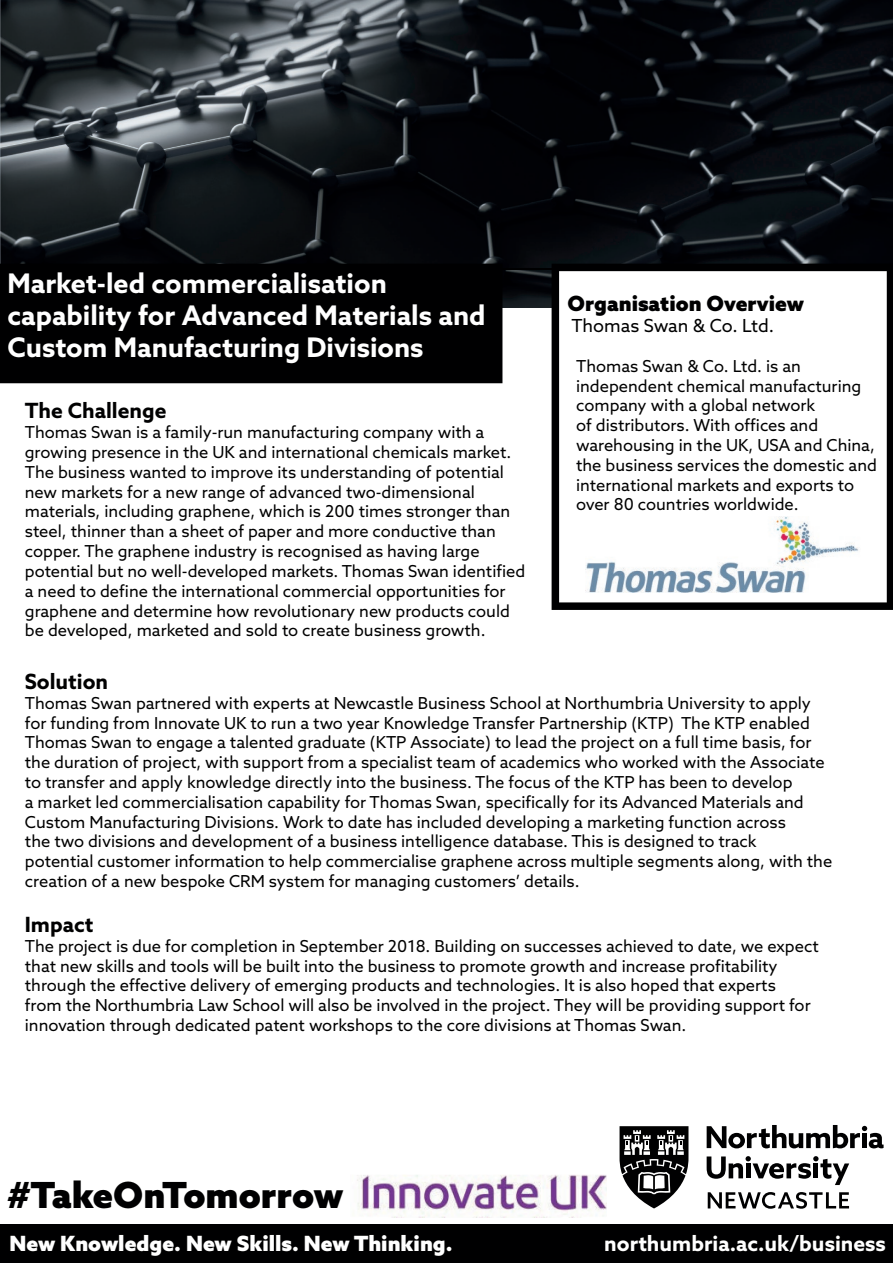
<style>
.page{position:relative;width:893px;height:1263px;background:#fff}
.page>*{position:absolute;margin:0;border:0;box-sizing:border-box;transform-origin:0 0}
.t1{font:900 36px "Azo Sans";color:#000001}
.t2{font:700 27px/32.4px "Azo Sans";color:#fff}
.t3{font:900 21px "Azo Sans";color:#fff}
.t4{font:700 21px "Azo Sans";color:#000001}
.t5{font:700 21px "Azo Sans";color:#fff}
.t6{font:900 21px "Azo Sans";color:#000001}
.t7{font:18px "Azo Sans";color:#000001}
.t8{font:16.5px/19.8px "Azo Sans";color:#000001}
</style>
<div class="page">
<img style="left:0;top:0;width:893px;height:307px">
<hr style="left:0;top:268px;width:893px;height:2px;background:#000001">
<svg style="left:552px;top:264px;width:341px;height:346px"></svg>
<div style="left:0;top:264px;width:502px;height:119px;background:#000001"></div>
<div style="left:0;top:1225px;width:893px;height:38px;background:#000001"></div>
<img style="left:586px;top:517px;width:274px;height:76px">
<img style="left:357px;top:1175px;width:249px;height:43px">
<svg style="left:707px;top:1125px;width:177px;height:23px"></svg>
<svg style="left:707px;top:1156px;width:142px;height:29px"></svg>
<svg style="left:708px;top:1192px;width:141px;height:17px"></svg>
<svg style="left:620px;top:1126px;width:68px;height:82px"></svg>
<h2 class="t2" style="left:7px;top:266px;width:480px">Market-led commercialisation capability for Advanced Materials and<br>Custom Manufacturing Divisions</h2>
<p class="t6" style="left:568px;top:289px;width:238px">Organisation Overview</p>
<p class="t7" style="left:571px;top:314px;width:204px">Thomas Swan &amp; Co. Ltd.</p>
<p class="t8" style="left:576px;top:356px;width:302px">Thomas Swan &amp; Co. Ltd. is an independent chemical manufacturing company with a global network<br>of distributors. With offices and warehousing in the UK, USA and China, the business services the domestic and international markets and exports to over 80 countries worldwide.</p>
<p class="t4" style="left:25px;top:397px;width:143px">The Challenge</p>
<p class="t8" style="left:25px;top:422px;width:502px">Thomas Swan is a family-run manufacturing company with a growing presence in the UK and international chemicals market.<br>The business wanted to improve its understanding of potential new markets for a new range of advanced two-dimensional materials, including graphene, which is 200 times stronger than steel, thinner than a sheet of paper and more conductive than copper. The graphene industry is recognised as having large potential but no well-developed markets. Thomas Swan identified a need to define the international commercial opportunities for graphene and determine how revolutionary new products could be developed, marketed and sold to create business growth.</p>
<p class="t4" style="left:25px;top:667px;width:85px">Solution</p>
<p class="t8" style="left:25px;top:693px;width:809px">Thomas Swan partnered with experts at Newcastle Business School at Northumbria University to apply for funding from Innovate UK to run a two year Knowledge Transfer Partnership (KTP) The KTP enabled Thomas Swan to engage a talented graduate (KTP Associate) to lead the project on a full time basis, for the duration of project, with support from a specialist team of academics who worked with the Associate to transfer and apply knowledge directly into the business. The focus of the KTP has been to develop<br>a market led commercialisation capability for Thomas Swan, specifically for its Advanced Materials and Custom Manufacturing Divisions. Work to date has included developing a marketing function across<br>the two divisions and development of a business intelligence database. This is designed to track<br>potential customer information to help commercialise graphene across multiple segments along, with the creation of a new bespoke CRM system for managing customers’ details.</p>
<p class="t4" style="left:25px;top:910px;width:70px">Impact</p>
<p class="t8" style="left:25px;top:936px;width:795px">The project is due for completion in September 2018. Building on successes achieved to date, we expect that new skills and tools will be built into the business to promote growth and increase profitability through the effective delivery of emerging products and technologies. It is also hoped that experts<br>from the Northumbria Law School will also be involved in the project. They will be providing support for innovation through dedicated patent workshops to the core divisions at Thomas Swan.</p>
<h1 class="t1" style="left:8px;top:1171px;width:337px">#TakeOnTomorrow</h1>
<p class="t3" style="left:10px;top:1230px;width:445px">New Knowledge. New Skills. New Thinking.</p>
<p class="t5" style="left:604px;top:1230px;width:283px">northumbria.ac.uk/business</p>
</div>
